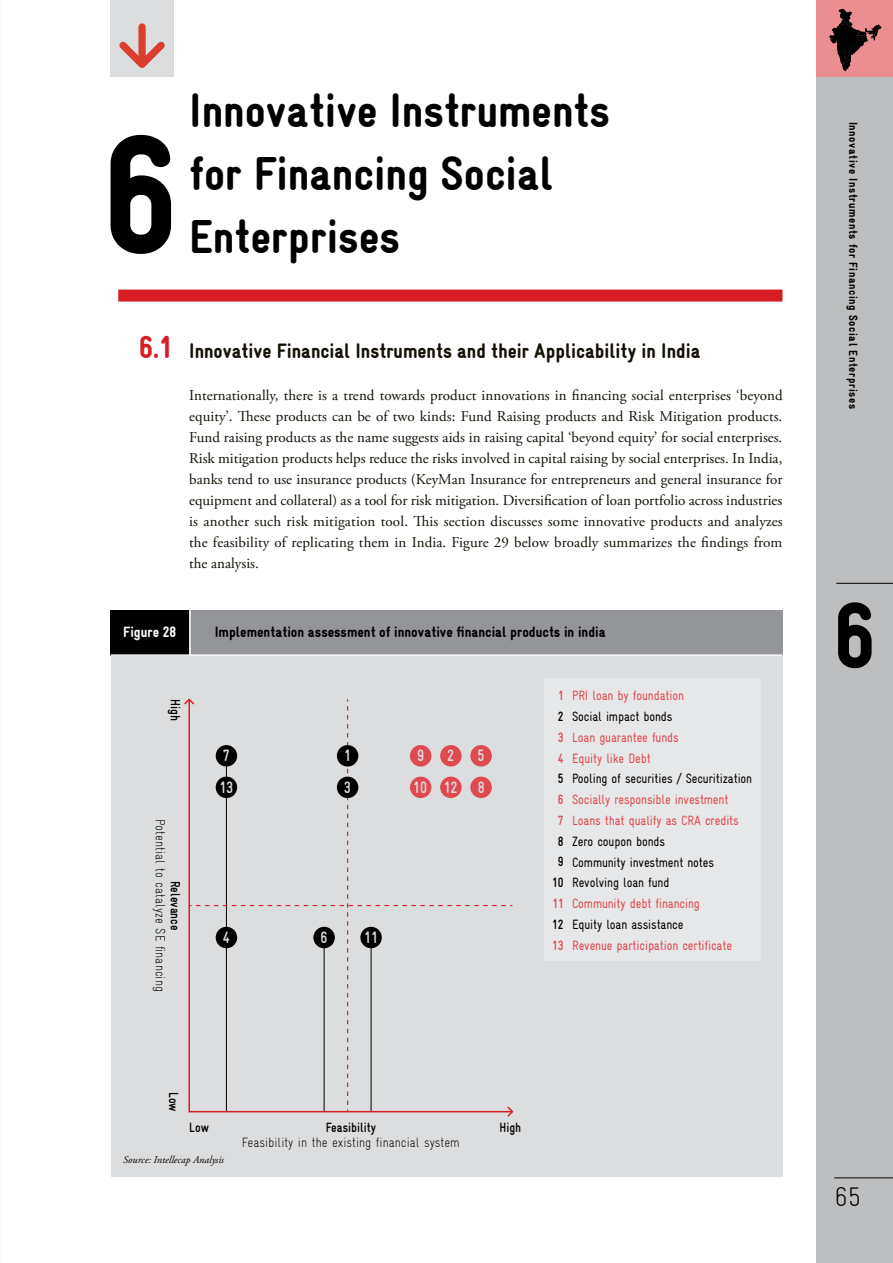
<style>
.page{position:relative;width:893px;height:1263px;background:#fff}
.page>*{position:absolute;margin:0;border:0;box-sizing:border-box;transform-origin:0 0}
.t1{font:900 condensed 169.5px "Gravur";color:#000}
.t2{font:900 condensed 93.75px "Gravur";color:#000}
.t3{font:900 condensed 48px/63px "Gravur";color:#000}
.t4{font:900 condensed 31.5px "Gravur";color:#d71d24}
.t5{font:300 condensed 27px "Gravur";color:#000}
.t6{font:900 condensed 21px "Gravur";color:#141006}
.t7{font:700 condensed 16.5px "Gravur";letter-spacing:-.005em;color:#dcddde;scale:.93 1}
.t8{font:15px/21px "Adobe Garamond Pro";letter-spacing:.01em;color:#141006;text-align:justify}
.t9{font:900 condensed 15px "Gravur";color:#000}
.t10{font:900 condensed 15px "Gravur";color:#fff}
.t11{font:condensed 13.5px/20.7px "Gravur";letter-spacing:-.01em;color:#df4a50;scale:.93 1}
.t12{font:condensed 13.5px/20.7px "Gravur";letter-spacing:-.01em;color:#000;scale:.93 1}
.t13{font:300 condensed 13.5px "Gravur";color:#000;scale:.93 1}
.t14{font:700 condensed 13.5px/20.7px "Gravur";color:#000;text-align:center;scale:.93 1}
.t15{font:700 condensed 13.5px/20.7px "Gravur";color:#df4a50;scale:.93 1}
.t16{font:900 condensed 12px "Gravur";letter-spacing:.05em;color:#000}
.t17{font:italic 10.5px "Adobe Garamond Pro";color:#000}
</style>
<div class="page">
<div style="left:816px;top:0;width:77px;height:1263px;background:#bcbec0"></div>
<hr style="left:836px;top:583px;width:57px;height:1px;background:#000">
<div style="left:816px;top:0;width:77px;height:77px;background:#eb8e91"></div>
<svg style="left:829px;top:9px;width:53px;height:62px"></svg>
<hr style="left:834px;top:1177px;width:59px;height:1px;background:#000">
<div style="left:111px;top:657px;width:671px;height:520px;background:#dcddde"></div>
<div style="left:544px;top:678px;width:217px;height:283px;background:#e6e7e8"></div>
<svg style="left:189px;top:699px;width:323px;height:413px"></svg>
<div style="left:337px;top:777px;width:21px;height:21px;background:#000;border-radius:50%"></div>
<div style="left:337px;top:745px;width:21px;height:21px;background:#000;border-radius:50%"></div>
<div style="left:313px;top:927px;width:22px;height:21px;background:#000;border-radius:50%"></div>
<div style="left:360px;top:927px;width:22px;height:21px;background:#000;border-radius:50%"></div>
<div style="left:118px;top:290px;width:664px;height:12px;background:#d71d24"></div>
<div style="left:189px;top:610px;width:593px;height:46px;background:#939598"></div>
<hr style="left:189px;top:610px;width:2px;height:45px;background:#fff">
<div style="left:111px;top:610px;width:78px;height:46px;background:#000"></div>
<hr style="left:111px;top:654px;width:671px;height:2px;background:#fff">
<div style="left:111px;top:0;width:63px;height:77px;background:#dcddde"></div>
<svg style="left:119px;top:23px;width:46px;height:45px"></svg>
<h1 class="t1" style="left:103px;top:101px;width:77px">6</h1>
<h3 class="t3" style="left:189px;top:79px;width:422px">Innovative Instruments for Financing Social<br>Enterprises</h3>
<h3 class="t4" style="left:139px;top:330px;width:34px">6.1</h3>
<h3 class="t6" style="left:189px;top:339px;width:513px">Innovative Financial Instruments and their Applicability in India</h3>
<p class="t8" style="left:189px;top:385px;width:595px">Internationally, there is a trend towards product innovations in financing social enterprises ‘beyond equity’. These products can be of two kinds: Fund Raising products and Risk Mitigation products.<br>Fund raising products as the name suggests aids in raising capital ‘beyond equity’ for social enterprises.<br>Risk mitigation products helps reduce the risks involved in capital raising by social enterprises. In India, banks tend to use insurance products (KeyMan Insurance for entrepreneurs and general insurance for equipment and collateral) as a tool for risk mitigation. Diversification of loan portfolio across industries is another such risk mitigation tool. This section discusses some innovative products and analyzes the feasibility of replicating them in India. Figure 29 below broadly summarizes the findings from the analysis.</p>
<p class="t10" style="left:123px;top:624px;width:54px">Figure 28</p>
<p class="t9" style="left:215px;top:624px;width:393px">Implementation assessment of innovative financial products in india</p>
<p class="t14" style="left:186px;top:699px;width:25px;rotate:90deg">High</p>
<p class="t13" style="left:168px;top:819px;width:187px;rotate:90deg">Potential to catalyze SE financing</p>
<p class="t14" style="left:186px;top:881px;width:55px;rotate:90deg">Relevance</p>
<p class="t7" style="left:223px;top:746px;width:9px">7</p>
<p class="t7" style="left:417px;top:746px;width:9px">9</p>
<p class="t7" style="left:447px;top:746px;width:9px">2</p>
<p class="t7" style="left:478px;top:746px;width:9px">5</p>
<p class="t7" style="left:344px;top:778px;width:9px">3</p>
<p class="t7" style="left:413px;top:778px;width:79px">10 12 8</p>
<p class="t7" style="left:344px;top:746px;width:9px">1</p>
<p class="t7" style="left:219px;top:778px;width:16px">13</p>
<p class="t7" style="left:223px;top:928px;width:9px">4</p>
<p class="t7" style="left:321px;top:928px;width:9px">6</p>
<p class="t7" style="left:364px;top:928px;width:16px">11</p>
<p class="t15" style="left:558px;top:685px;width:7px">1</p>
<p class="t14" style="left:558px;top:706px;width:8px">2</p>
<p class="t15" style="left:558px;top:727px;width:8px">3<br>4</p>
<p class="t14" style="left:558px;top:768px;width:8px">5</p>
<p class="t15" style="left:558px;top:789px;width:8px">6<br>7</p>
<p class="t14" style="left:552px;top:831px;width:14px">8<br>9<br>10</p>
<p class="t15" style="left:552px;top:893px;width:13px">11</p>
<p class="t14" style="left:552px;top:914px;width:14px">12</p>
<p class="t15" style="left:552px;top:934px;width:14px">13</p>
<p class="t11" style="left:572px;top:685px;width:122px">PRI loan by foundation</p>
<p class="t12" style="left:572px;top:706px;width:109px">Social impact bonds</p>
<p class="t11" style="left:572px;top:727px;width:116px">Loan guarantee funds<br>Equity like Debt</p>
<p class="t12" style="left:572px;top:768px;width:195px">Pooling of securities / Securitization</p>
<p class="t11" style="left:572px;top:789px;width:181px">Socially responsible investment<br>Loans that qualify as CRA credits</p>
<p class="t12" style="left:572px;top:831px;width:154px">Zero coupon bonds<br>Community investment notes<br>Revolving loan fund</p>
<p class="t11" style="left:572px;top:893px;width:139px">Community debt financing</p>
<p class="t12" style="left:572px;top:914px;width:121px">Equity loan assistance</p>
<p class="t11" style="left:572px;top:934px;width:173px">Revenue participation certificate</p>
<p class="t14" style="left:184px;top:1092px;width:23px;rotate:90deg">Low</p>
<p class="t14" style="left:189px;top:1117px;width:23px">Low</p>
<p class="t14" style="left:326px;top:1117px;width:55px">Feasibility</p>
<p class="t14" style="left:499px;top:1117px;width:25px">High</p>
<p class="t13" style="left:242px;top:1134px;width:236px">Feasibility in the existing financial system</p>
<p class="t17" style="left:123px;top:1153px;width:102px">Source: Intellecap Analysis</p>
<p class="t16" style="left:860px;top:122px;width:289px;rotate:90deg">Innovative Instruments for Financing Social Enterprises</p>
<h2 class="t2" style="left:834px;top:583px;width:43px">6</h2>
<h3 class="t5" style="left:834px;top:1181px;width:29px">65</h3>
</div>
